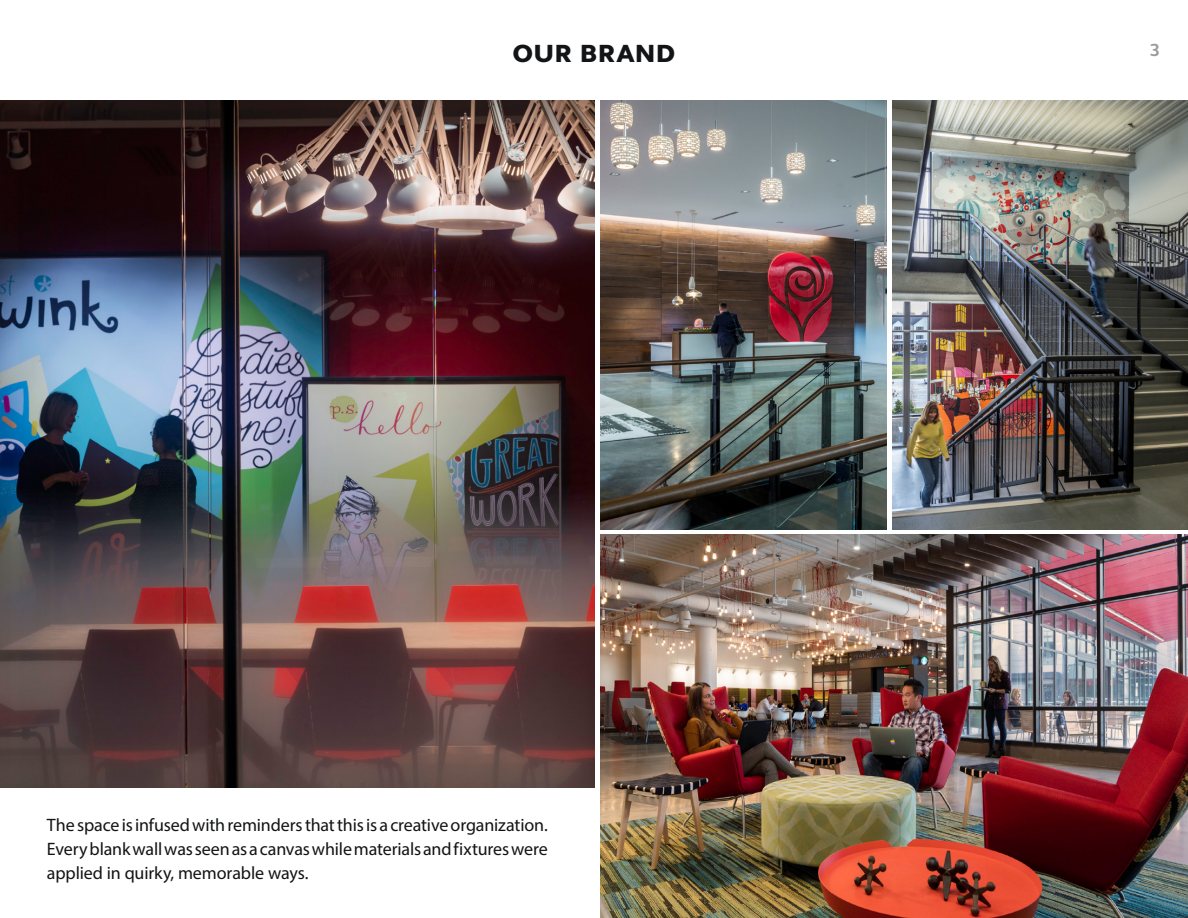
<style>
.page{position:relative;width:1188px;height:918px;background:#fff}
.page>*{position:absolute;margin:0;border:0;box-sizing:border-box;transform-origin:0 0}
.t1{font:800 25.5px "FS Elliot Pro";letter-spacing:.035em;color:#131415}
.t2{font:18px/24px "Myriad Pro";letter-spacing:-.005em;color:#131415;text-align:justify}
.t3{font:700 18px "FS Elliot Pro";color:#989a9c}
</style>
<div class="page">
<img style="left:892px;top:100px;width:296px;height:429px">
<img style="left:600px;top:100px;width:287px;height:429px">
<img style="left:0;top:100px;width:595px;height:687px">
<img style="left:600px;top:535px;width:588px;height:383px">
<h1 class="t1" style="left:513px;top:36px;width:164px">OUR BRAND</h1>
<p class="t2" style="left:47px;top:813px;width:502px">The space is infused with reminders that this is a creative organization.<br>Every blank wall was seen as a canvas while materials and fixtures were applied in quirky, memorable ways.</p>
<p class="t3" style="left:1150px;top:38px;width:12px">3</p>
</div>
